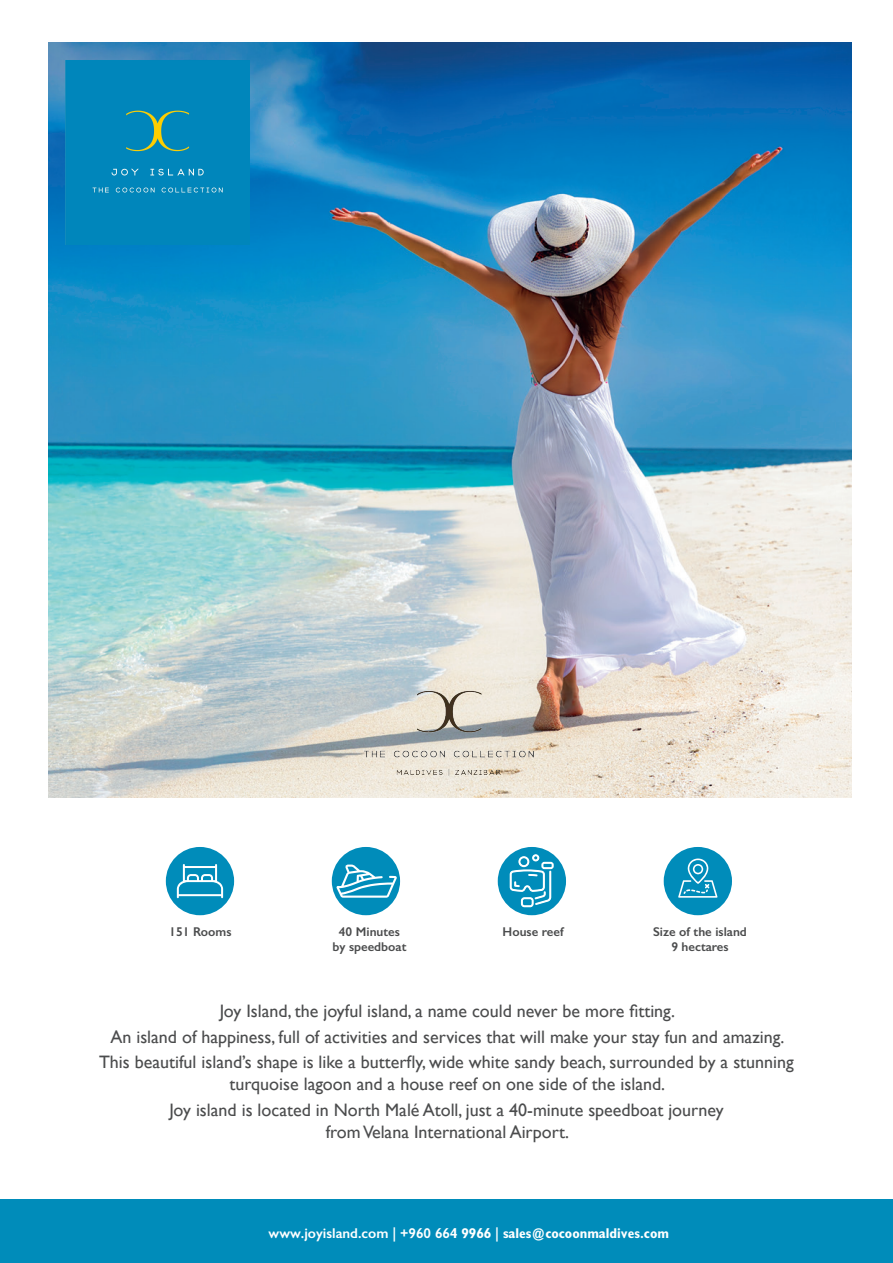
<style>
.page{position:relative;width:893px;height:1263px;background:#fff}
.page>*{position:absolute;margin:0;border:0;box-sizing:border-box;transform-origin:0 0}
.t1{font:18px/25.8px "Gill Sans";color:#4b4c4d;text-align:center}
.t2{font:700 14.25px "Gill Sans";color:#fff}
.t3{font:600 12.75px/15.3px "Gill Sans";color:#4b4c4d;text-align:center}
.s1{font-weight:600}
</style>
<div class="page">
<div style="left:0;top:1199px;width:893px;height:64px;background:#008cba"></div>
<div style="left:166px;top:847px;width:68px;height:68px;background:#008cba;border-radius:50%"></div>
<svg style="left:177px;top:864px;width:46px;height:34px"></svg>
<div style="left:498px;top:847px;width:68px;height:68px;background:#008cba;border-radius:50%"></div>
<svg style="left:509px;top:854px;width:45px;height:56px"></svg>
<div style="left:332px;top:847px;width:68px;height:68px;background:#008cba;border-radius:50%"></div>
<svg style="left:336px;top:864px;width:61px;height:34px"></svg>
<div style="left:664px;top:847px;width:68px;height:68px;background:#008cba;border-radius:50%"></div>
<svg style="left:678px;top:858px;width:39px;height:40px"></svg>
<img style="left:48px;top:43px;width:804px;height:754px">
<img style="left:339px;top:624px;width:219px;height:174px">
<div style="left:66px;top:61px;width:183px;height:183px;background:#0086bb"></div>
<p class="t3" style="left:169px;top:924px;width:64px">151 Rooms</p>
<p class="t3" style="left:332px;top:924px;width:76px">40 Minutes by speedboat</p>
<p class="t3" style="left:503px;top:924px;width:62px">House reef</p>
<p class="t3" style="left:653px;top:924px;width:95px">Size of the island<br>9 hectares</p>
<p class="t1" style="left:99px;top:997px;width:696px">Joy Island, the joyful island, a name could never be more fitting.<br>An island of happiness, full of activities and services that will make your stay fun and amazing.<br>This beautiful island’s shape is like a butterfly, wide white sandy beach, surrounded by a stunning</p>
<p class="t1" style="left:169px;top:1071px;width:556px">turquoise lagoon and a house reef on one side of the island.<br>Joy island is located in North Malé Atoll, just a 40-minute speedboat journey</p>
<p class="t1" style="left:326px;top:1118px;width:245px">from Velana International Airport.</p>
<p class="t2" style="left:269px;top:1225px;width:402px"><span class="s1">www.joyisland.com | +960 66</span>4 9966 <span class="s1">|</span> sales@cocoonmaldives.com</p>
</div>
